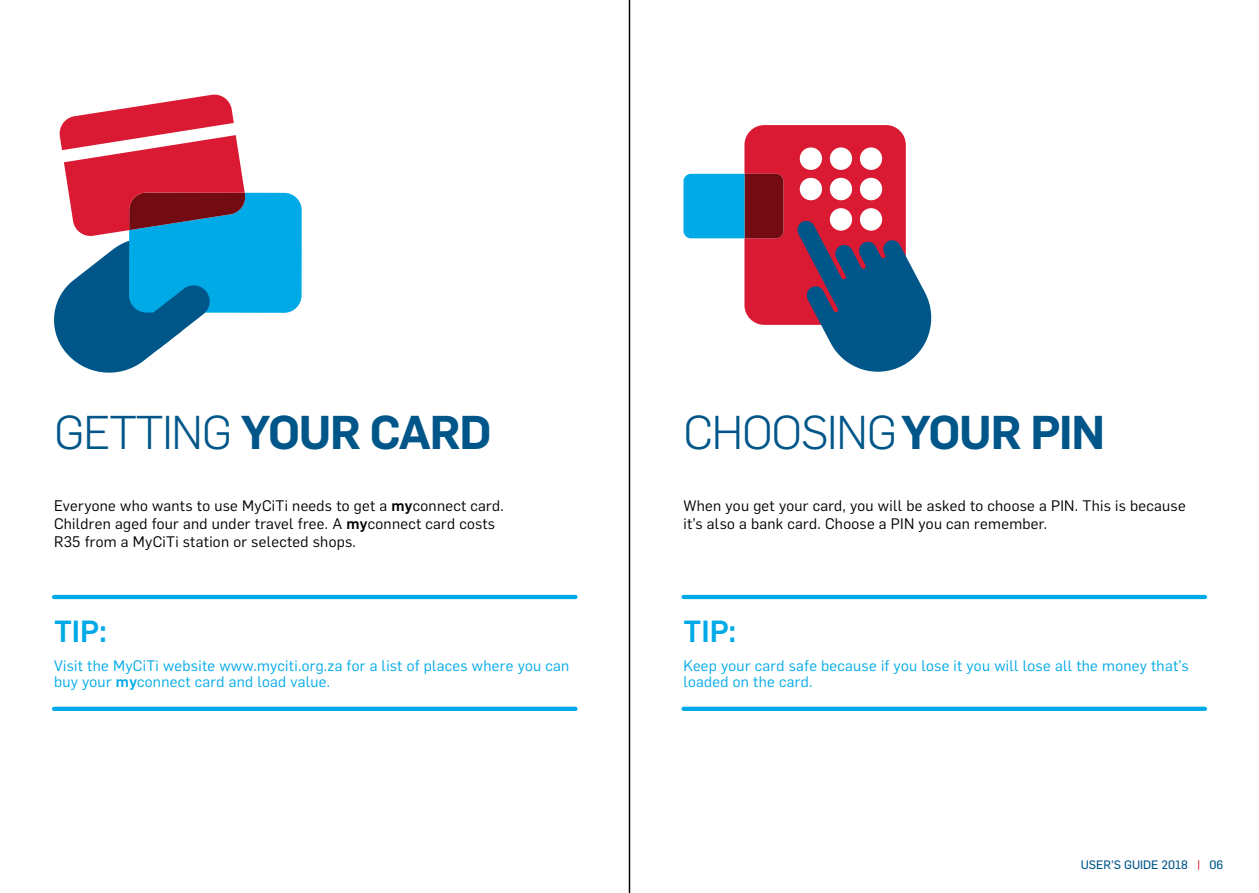
<style>
.page{position:relative;width:1259px;height:893px;background:#fff}
.page>*{position:absolute;margin:0;border:0;box-sizing:border-box;transform-origin:0 0}
.t1{font:600 46.5px "Flama";letter-spacing:-.025em;color:#005689}
.t2{font:300 46.5px "Flama";letter-spacing:-.025em;color:#005689}
.t3{font:500 30px "Flama";color:#00aae7}
.t4{font:15px/18px "Flama";letter-spacing:.02em;color:#000}
.t5{font:15px/16.2px "Flama";letter-spacing:.02em;color:#00aae7}
.t6{font:12px "Flama Basic";color:#005689}
.s1{font-weight:300}
.s2{font-weight:600}
.s3{font-weight:500}
.s4{color:#da1a32}
</style>
<div class="page">
<svg style="left:54px;top:94px;width:248px;height:279px"></svg>
<hr style="left:54px;top:707px;width:521px;height:4px;background:#00aae7">
<hr style="left:54px;top:595px;width:521px;height:4px;background:#00aae7">
<svg style="left:683px;top:125px;width:249px;height:247px"></svg>
<hr style="left:683px;top:707px;width:522px;height:4px;background:#00aae7">
<hr style="left:683px;top:595px;width:522px;height:4px;background:#00aae7">
<hr style="left:629px;top:0;width:1px;height:893px;background:#000">
<h1 class="t1" style="left:54px;top:398px;width:439px"><span class="s1">GETTING</span> YOUR CARD</h1>
<h1 class="t2" style="left:683px;top:401px;width:423px">CHOOSING<span class="s2">YOUR PIN</span></h1>
<p class="t4" style="left:54px;top:496px;width:451px">Everyone who wants to use MyCiTi needs to get a <span class="s3">my</span>connect card.<br>Children aged four and under travel free. A <span class="s3">my</span>connect card costs<br>R35 from a MyCiTi station or selected shops.</p>
<p class="t4" style="left:683px;top:496px;width:503px">When you get your card, you will be asked to choose a PIN. This is because it’s also a bank card. Choose a PIN you can remember.</p>
<h2 class="t3" style="left:54px;top:609px;width:54px">TIP:</h2>
<h2 class="t3" style="left:683px;top:609px;width:54px">TIP:</h2>
<p class="t5" style="left:54px;top:657px;width:517px">Visit the MyCiTi website www.myciti.org.za for a list of places where you can buy your <span class="s3">my</span>connect card and load value.</p>
<p class="t5" style="left:683px;top:657px;width:507px">Keep your card safe because if you lose it you will lose all the money that’s loaded on the card.</p>
<p class="t6" style="left:1080px;top:856px;width:144px">USER’S GUIDE 2018 <span class="s4">|</span> 06</p>
</div>
